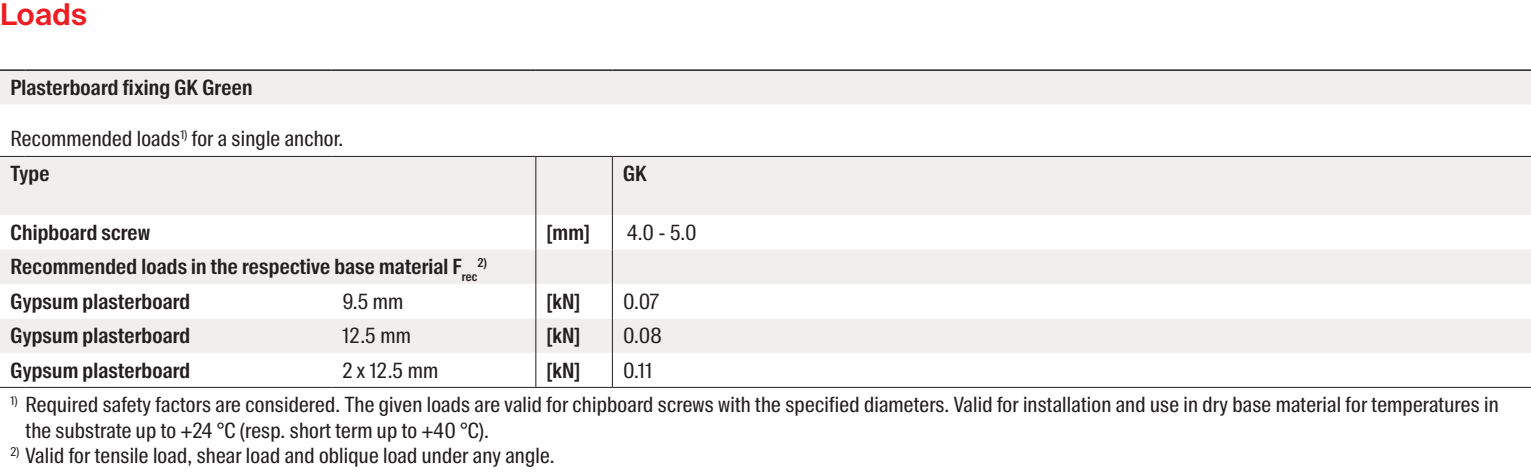
<style>
.page{position:relative;width:1531px;height:472px;background:#fff}
.page>*{position:absolute;margin:0;border:0;box-sizing:border-box;transform-origin:0 0}
.CB_AF_04_ZWISCHENHEAD_RED{font:600 30px "fischerstrong";letter-spacing:.005em;color:#ee1d23}
.CB_AF_07_TABLE_CAPTION_FN{font:21px/25.5px "fischerstrong Cond";letter-spacing:.01em;color:#231f20}
.CB_AF_07_TABELLE_HEAD{font:600 21px "fischerstrong Cond";letter-spacing:.01em;color:#231f20}
.CB_AF_07_TABELLE_COPY{font:21px "fischerstrong Cond";letter-spacing:.01em;color:#231f20}
.CB_AF_07_TABLE_CAPTION_FN-2{font:12.3px "fischerstrong Cond";color:#231f20}
.CB_AF_07_TABELLE_HEAD-2{font:600 12.3px "fischerstrong Cond";color:#231f20}
</style>
<div class="page">
<div style="left:0;top:71px;width:1531px;height:33px;background:#f0efee"></div>
<svg style="left:0;top:155px;width:1531px;height:232px"></svg>
<div style="left:0;top:157px;width:1531px;height:58px;background:#f0efee"></div>
<hr style="left:535px;top:157px;width:1px;height:58px;background:#231f20">
<hr style="left:535px;top:215px;width:1px;height:34px;background:#231f20">
<hr style="left:535px;top:249px;width:1px;height:35px;background:#231f20">
<hr style="left:535px;top:284px;width:1px;height:34px;background:#231f20">
<hr style="left:535px;top:318px;width:1px;height:35px;background:#231f20">
<hr style="left:535px;top:353px;width:1px;height:34px;background:#231f20">
<hr style="left:0;top:69px;width:26px;height:2px;background:#231f20">
<hr style="left:26px;top:69px;width:306px;height:2px;background:#231f20">
<hr style="left:332px;top:69px;width:204px;height:2px;background:#231f20">
<hr style="left:536px;top:69px;width:76px;height:2px;background:#231f20">
<hr style="left:612px;top:69px;width:919px;height:2px;background:#231f20">
<svg style="left:0;top:156px;width:26px;height:1px"></svg>
<hr style="left:26px;top:156px;width:306px;height:1px;background:#231f20">
<hr style="left:332px;top:156px;width:204px;height:1px;background:#231f20">
<hr style="left:536px;top:156px;width:76px;height:1px;background:#231f20">
<hr style="left:612px;top:156px;width:919px;height:1px;background:#231f20">
<svg style="left:0;top:387px;width:26px;height:1px"></svg>
<hr style="left:26px;top:387px;width:306px;height:1px;background:#231f20">
<hr style="left:332px;top:387px;width:204px;height:1px;background:#231f20">
<hr style="left:536px;top:387px;width:76px;height:1px;background:#231f20">
<hr style="left:612px;top:387px;width:919px;height:1px;background:#231f20">
<hr style="left:612px;top:157px;width:1px;height:58px;background:#231f20">
<hr style="left:612px;top:215px;width:1px;height:34px;background:#231f20">
<hr style="left:612px;top:249px;width:1px;height:35px;background:#231f20">
<hr style="left:612px;top:284px;width:1px;height:34px;background:#231f20">
<hr style="left:612px;top:318px;width:1px;height:35px;background:#231f20">
<hr style="left:612px;top:353px;width:1px;height:34px;background:#231f20">
<p class="CB_AF_04_ZWISCHENHEAD_RED" style="left:0;top:-3px;width:88px">Loads</p>
<p class="CB_AF_07_TABELLE_HEAD" style="left:11px;top:75px;width:243px">Plasterboard fixing GK Green</p>
<p class="CB_AF_07_TABELLE_COPY" style="left:11px;top:127px;width:334px">Recommended loads<sup>1)</sup> for a single anchor.</p>
<p class="CB_AF_07_TABELLE_HEAD" style="left:11px;top:162px;width:40px">Type</p>
<p class="CB_AF_07_TABELLE_HEAD" style="left:623px;top:162px;width:25px">GK</p>
<p class="CB_AF_07_TABELLE_HEAD" style="left:11px;top:220px;width:141px">Chipboard screw</p>
<p class="CB_AF_07_TABELLE_HEAD" style="left:546px;top:220px;width:45px">[mm]</p>
<p class="CB_AF_07_TABELLE_COPY" style="left:627px;top:220px;width:71px">4.0 - 5.0</p>
<p class="CB_AF_07_TABELLE_HEAD" style="left:11px;top:254px;width:468px">Recommended loads in the respective base material F<sub>rec</sub></p>
<p class="CB_AF_07_TABELLE_HEAD-2" style="left:478px;top:256px;width:11px">2)</p>
<p class="CB_AF_07_TABELLE_HEAD" style="left:11px;top:289px;width:181px">Gypsum plasterboard</p>
<p class="CB_AF_07_TABELLE_COPY" style="left:342px;top:289px;width:62px">9.5 mm</p>
<p class="CB_AF_07_TABELLE_HEAD" style="left:546px;top:289px;width:35px">[kN]</p>
<p class="CB_AF_07_TABELLE_COPY" style="left:623px;top:289px;width:38px">0.07</p>
<p class="CB_AF_07_TABELLE_HEAD" style="left:11px;top:323px;width:181px">Gypsum plasterboard</p>
<p class="CB_AF_07_TABELLE_COPY" style="left:342px;top:324px;width:70px">12.5 mm</p>
<p class="CB_AF_07_TABELLE_HEAD" style="left:546px;top:323px;width:35px">[kN]</p>
<p class="CB_AF_07_TABELLE_COPY" style="left:623px;top:324px;width:40px">0.08</p>
<p class="CB_AF_07_TABELLE_HEAD" style="left:11px;top:358px;width:181px">Gypsum plasterboard</p>
<p class="CB_AF_07_TABELLE_COPY" style="left:342px;top:358px;width:97px">2 x 12.5 mm</p>
<p class="CB_AF_07_TABELLE_HEAD" style="left:546px;top:358px;width:35px">[kN]</p>
<p class="CB_AF_07_TABELLE_COPY" style="left:623px;top:358px;width:31px">0.11</p>
<p class="CB_AF_07_TABLE_CAPTION_FN-2" style="left:11px;top:394px;width:9px">1)</p>
<p class="CB_AF_07_TABLE_CAPTION_FN" style="left:26px;top:393px;width:1474px">Required safety factors are considered. The given loads are valid for chipboard screws with the specified diameters. Valid for installation and use in dry base material for temperatures in the substrate up to +24 °C (resp. short term up to +40 °C).</p>
<p class="CB_AF_07_TABLE_CAPTION_FN-2" style="left:11px;top:445px;width:10px">2)</p>
<p class="CB_AF_07_TABLE_CAPTION_FN" style="left:26px;top:444px;width:531px">Valid for tensile load, shear load and oblique load under any angle.</p>
</div>
